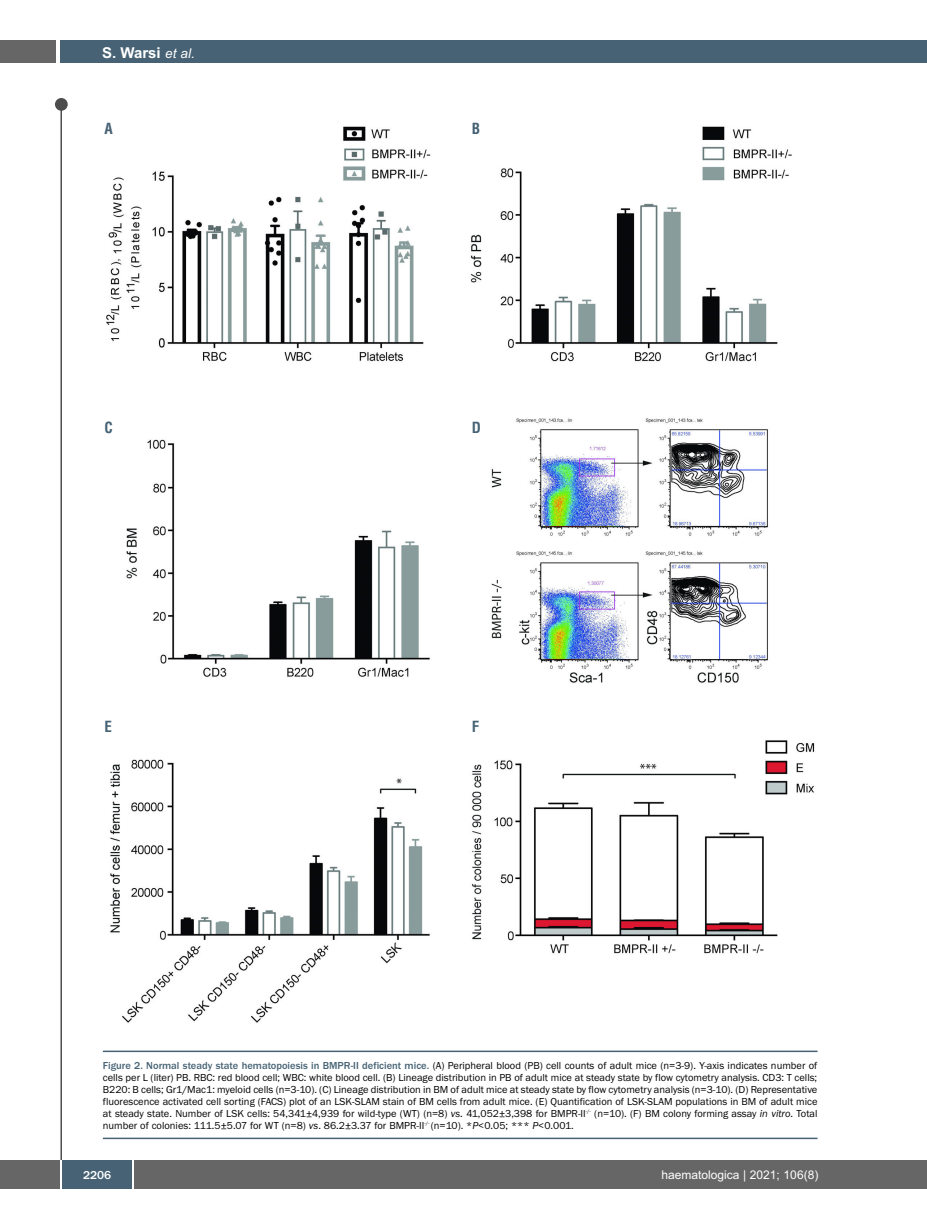
<style>
.page{position:relative;width:927px;height:1225px;background:#fff}
.page>*{position:absolute;margin:0;border:0;box-sizing:border-box;transform-origin:0 0}
.t1{font:700 15px "Arial";color:#fff}
.t2{font:700 condensed 15px "Helvetica";color:#466274}
.t3{font:12px "Arial";color:#fff}
.t4{font:500 12px "Franklin Gothic";color:#fff}
.t5{font:10.5px/12px "Franklin Gothic";color:#000;text-align:justify}
.s1{font-weight:400;font-style:italic;font-size:13.5px}
.s2{font-weight:500;color:#466274}
.s3{font-style:italic}
</style>
<div class="page">
<div style="left:911px;top:40px;width:16px;height:22px;background:#466274"></div>
<div style="left:910px;top:1160px;width:17px;height:28px;background:#666"></div>
<div style="left:55px;top:98px;width:13px;height:13px;background:#4d4d4d;border-radius:50%"></div>
<hr style="left:60px;top:101px;width:2px;height:1061px;background:#4d4d4d">
<div style="left:60px;top:40px;width:852px;height:22px;background:#466274"></div>
<div style="left:0;top:40px;width:56px;height:22px;background:#666"></div>
<div style="left:0;top:1160px;width:911px;height:28px;background:#666"></div>
<div style="left:62px;top:1160px;width:71px;height:28px;background:#466274"></div>
<hr style="left:60px;top:1160px;width:2px;height:28px;background:#fff">
<svg style="left:133px;top:1160px;width:1px;height:28px"></svg>
<img style="left:106px;top:126px;width:709px;height:897px">
<hr style="left:103px;top:1050px;width:714px;height:2px;background:#466274">
<hr style="left:103px;top:1137px;width:714px;height:2px;background:#466274">
<h1 class="t1" style="left:102px;top:44px;width:94px">S. Warsi <span class="s1">et al.</span></h1>
<h1 class="t2" style="left:104px;top:120px;width:10px">A</h1>
<h1 class="t2" style="left:472px;top:120px;width:10px">B</h1>
<h1 class="t2" style="left:104px;top:419px;width:10px">C</h1>
<h1 class="t2" style="left:472px;top:419px;width:11px">D</h1>
<h1 class="t2" style="left:104px;top:718px;width:9px">E</h1>
<h1 class="t2" style="left:472px;top:718px;width:9px">F</h1>
<p class="t5" style="left:103px;top:1059px;width:716px"><span class="s2">Figure 2. Normal steady state hematopoiesis in BMPR-II deficient mice.</span> (A) Peripheral blood (PB) cell counts of adult mice (n=3-9). Y-axis indicates number of cells per L (liter) PB. RBC: red blood cell; WBC: white blood cell. (B) Lineage distribution in PB of adult mice at steady state by flow cytometry analysis. CD3: T cells; B220: B cells; Gr1/Mac1: myeloid cells (n=3-10). (C) Lineage distribution in BM of adult mice at steady state by flow cytometry analysis (n=3-10). (D) Representative fluorescence activated cell sorting (FACS) plot of an LSK-SLAM stain of BM cells from adult mice. (E) Quantification of LSK-SLAM populations in BM of adult mice at steady state. Number of LSK cells: 54,341±4,939 for wild-type (WT) (n=8) <span class="s3">vs.</span> 41,052±3,398 for BMPR-II<sup>-/-</sup> (n=10). (F) BM colony forming assay <span class="s3">in vitro</span>. Total number of colonies: 111.5±5.07 for WT (n=8) <span class="s3">vs</span>. 86.2±3.37 for BMPR-II<sup>-/-</sup> (n=10). *<span class="s3">P</span>&lt;0.05; *** <span class="s3">P</span>&lt;0.001.</p>
<p class="t4" style="left:83px;top:1167px;width:30px">2206</p>
<p class="t3" style="left:661px;top:1167px;width:158px">haematologica | 2021; 106(8)</p>
</div>
